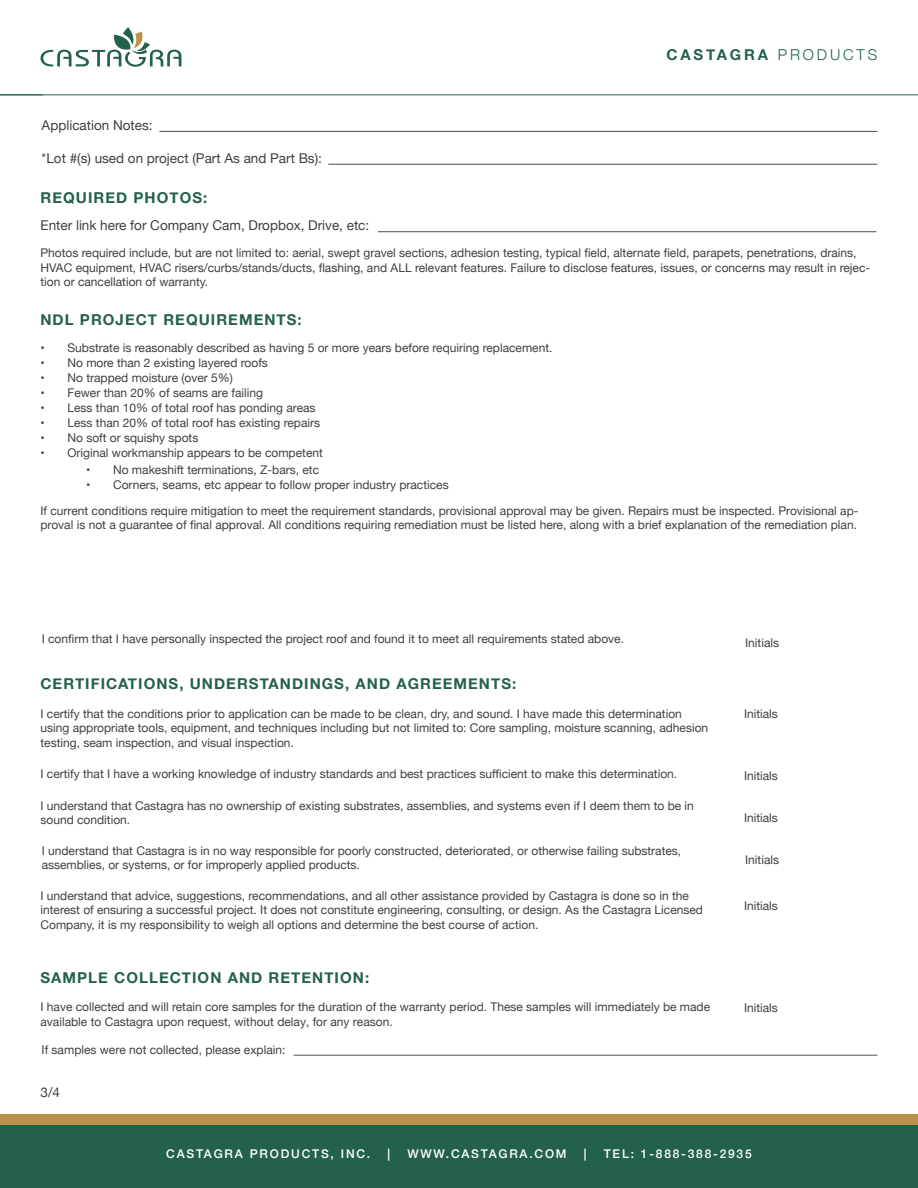
<style>
.page{position:relative;width:918px;height:1188px;background:#fff}
.page>*{position:absolute;margin:0;border:0;box-sizing:border-box;transform-origin:0 0}
.t1{font:700 15px "Helvetica Neue";letter-spacing:.07em;color:#24614c}
.t2{font:700 15px "Helvetica Neue";letter-spacing:.19em;color:#24614d}
.t3{font:13.5px "Helvetica Neue";color:#413f41}
.t4{font:12px/14.4px "Helvetica Neue";color:#413f41}
.t5{font:500 12px "Helvetica Neue";letter-spacing:.15em;color:#fff}
.s1{font-weight:300}
</style>
<div class="page">
<svg style="left:40px;top:27px;width:141px;height:40px"></svg>
<hr style="left:0;top:94px;width:918px;height:1px;background:#24614c">
<div style="left:0;top:1114px;width:918px;height:74px;background:#bb924b"></div>
<div style="left:0;top:1125px;width:918px;height:63px;background:#24614d"></div>
<hr style="left:378px;top:231px;width:498px;height:1px;background:#4b4c4d">
<hr style="left:294px;top:1055px;width:583px;height:1px;background:#4b4c4d">
<hr style="left:159px;top:131px;width:719px;height:1px;background:#4b4c4d">
<hr style="left:328px;top:164px;width:550px;height:1px;background:#4b4c4d">
<p class="t3" style="left:42px;top:115px;width:113px">Application Notes:</p>
<p class="t3" style="left:42px;top:148px;width:282px">*Lot #(s) used on project (Part As and Part Bs):</p>
<p class="t1" style="left:40px;top:186px;width:168px">REQUIRED PHOTOS:</p>
<p class="t3" style="left:40px;top:216px;width:330px">Enter link here for Company Cam, Dropbox, Drive, etc:</p>
<p class="t2" style="left:666px;top:43px;width:212px">CASTAGRA <span class="s1">PRODUCTS</span></p>
<p class="t4" style="left:40px;top:247px;width:831px">Photos required include, but are not limited to: aerial, swept gravel sections, adhesion testing, typical field, alternate field, parapets, penetrations, drains,<br>HVAC equipment, HVAC risers/curbs/stands/ducts, flashing, and ALL relevant features. Failure to disclose features, issues, or concerns may result in rejec&shy;tion or cancellation of warranty.</p>
<p class="t1" style="left:40px;top:308px;width:263px">NDL PROJECT REQUIREMENTS:</p>
<p class="t4" style="left:40px;top:341px;width:513px">• Substrate is reasonably described as having 5 or more years before requiring replacement.</p>
<p class="t4" style="left:40px;top:356px;width:229px">• No more than 2 existing layered roofs</p>
<p class="t4" style="left:40px;top:371px;width:194px">• No trapped moisture (over 5%)</p>
<p class="t4" style="left:40px;top:386px;width:224px">• Fewer than 20% of seams are failing</p>
<p class="t4" style="left:40px;top:401px;width:277px">• Less than 10% of total roof has ponding areas</p>
<p class="t4" style="left:40px;top:416px;width:281px">• Less than 20% of total roof has existing repairs</p>
<p class="t4" style="left:40px;top:431px;width:159px">• No soft or squishy spots</p>
<p class="t4" style="left:40px;top:446px;width:284px">• Original workmanship appears to be competent</p>
<p class="t4" style="left:86px;top:464px;width:235px">• No makeshift terminations, Z-bars, etc</p>
<p class="t4" style="left:86px;top:479px;width:364px">• Corners, seams, etc appear to follow proper industry practices</p>
<p class="t4" style="left:40px;top:504px;width:820px">If current conditions require mitigation to meet the requirement standards, provisional approval may be given. Repairs must be inspected. Provisional ap&shy;proval is not a guarantee of final approval. All conditions requiring remediation must be listed here, along with a brief explanation of the remediation plan.</p>
<p class="t4" style="left:42px;top:633px;width:584px">I confirm that I have personally inspected the project roof and found it to meet all requirements stated above.</p>
<p class="t1" style="left:40px;top:672px;width:477px">CERTIFICATIONS, UNDERSTANDINGS, AND AGREEMENTS:</p>
<p class="t4" style="left:40px;top:707px;width:669px">I certify that the conditions prior to application can be made to be clean, dry, and sound. I have made this determination using appropriate tools, equipment, and techniques including but not limited to: Core sampling, moisture scanning, adhesion testing, seam inspection, and visual inspection.</p>
<p class="t4" style="left:40px;top:768px;width:638px">I certify that I have a working knowledge of industry standards and best practices sufficient to make this determination.</p>
<p class="t4" style="left:40px;top:799px;width:655px">I understand that Castagra has no ownership of existing substrates, assemblies, and systems even if I deem them to be in sound condition.</p>
<p class="t4" style="left:42px;top:844px;width:641px">I understand that Castagra is in no way responsible for poorly constructed, deteriorated, or otherwise failing substrates, assemblies, or systems, or for improperly applied products.</p>
<p class="t4" style="left:40px;top:889px;width:664px">I understand that advice, suggestions, recommendations, and all other assistance provided by Castagra is done so in the interest of ensuring a successful project. It does not constitute engineering, consulting, or design. As the Castagra Licensed<br>Company, it is my responsibility to weigh all options and determine the best course of action.</p>
<p class="t1" style="left:40px;top:966px;width:330px">SAMPLE COLLECTION AND RETENTION:</p>
<p class="t4" style="left:40px;top:1000px;width:671px">I have collected and will retain core samples for the duration of the warranty period. These samples will immediately be made available to Castagra upon request, without delay, for any reason.</p>
<p class="t4" style="left:42px;top:1043px;width:245px">If samples were not collected, please explain:</p>
<p class="t3" style="left:40px;top:1082px;width:21px">3/4</p>
<p class="t4" style="left:745px;top:636px;width:35px">Initials</p>
<p class="t4" style="left:744px;top:708px;width:35px">Initials</p>
<p class="t4" style="left:744px;top:770px;width:35px">Initials</p>
<p class="t4" style="left:744px;top:811px;width:35px">Initials</p>
<p class="t4" style="left:745px;top:853px;width:35px">Initials</p>
<p class="t4" style="left:744px;top:899px;width:35px">Initials</p>
<p class="t4" style="left:744px;top:1001px;width:35px">Initials</p>
<p class="t5" style="left:166px;top:1144px;width:206px">CASTAGRA PRODUCTS, INC.</p>
<p class="t5" style="left:388px;top:1144px;width:4px">|</p>
<p class="t5" style="left:407px;top:1144px;width:161px">WWW.CASTAGRA.COM</p>
<p class="t5" style="left:584px;top:1144px;width:4px">|</p>
<p class="t5" style="left:604px;top:1144px;width:150px">TEL: 1-888-388-2935</p>
</div>
